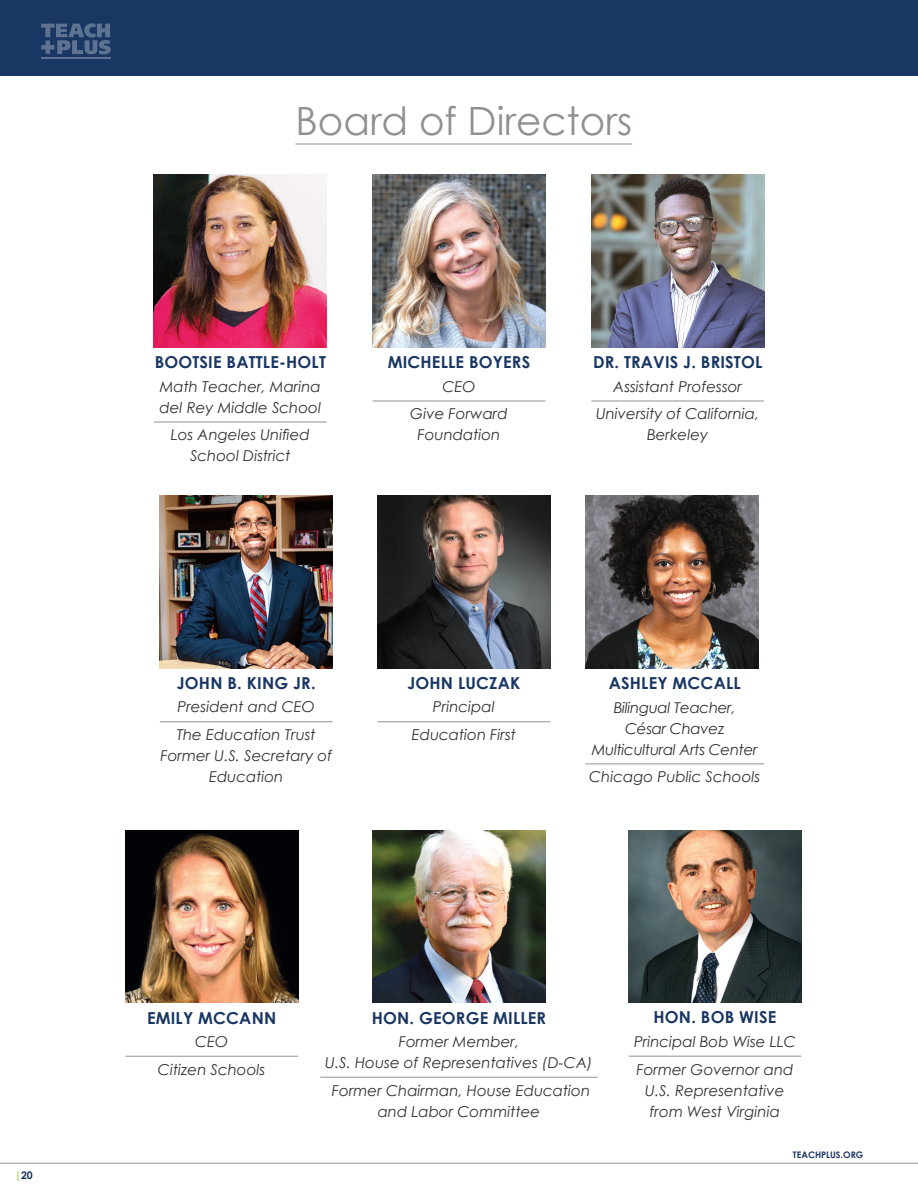
<style>
.page{position:relative;width:918px;height:1188px;background:#fff}
.page>*{position:absolute;margin:0;border:0;box-sizing:border-box;transform-origin:0 0}
.ATP_Heading{font:39px "Century Gothic";color:#8f9293}
.ATP_OpenerBLUE{font:700 16.5px "Century Gothic";letter-spacing:.01em;color:#1a3763}
.T__Body{font:italic 15px/21px "Century Gothic";color:#313232;text-align:center}
.T__Body-2{font:italic 15px/21px "Century Gothic";letter-spacing:-.02em;color:#313232;text-align:center}
.t1{font:700 10.5px "Century Gothic";color:#183663}
.t2{font:700 9px "Century Gothic";color:#1a3763}
.s1{color:#96c93f}
</style>
<div class="page">
<div style="left:0;top:0;width:918px;height:76px;background:#1a3763"></div>
<hr style="left:41px;top:57px;width:69px;height:2px;background:#fff">
<svg style="left:41px;top:23px;width:70px;height:31px"></svg>
<hr style="left:0;top:1163px;width:918px;height:1px;background:#8f9293">
<hr style="left:295px;top:144px;width:337px;height:1px;background:#8f9293">
<img style="left:154px;top:175px;width:173px;height:173px">
<hr style="left:154px;top:422px;width:173px;height:1px;background:#8f9293">
<img style="left:373px;top:175px;width:172px;height:172px">
<hr style="left:373px;top:401px;width:172px;height:1px;background:#8f9293">
<img style="left:591px;top:175px;width:173px;height:173px">
<hr style="left:591px;top:401px;width:173px;height:1px;background:#8f9293">
<img style="left:160px;top:496px;width:173px;height:172px">
<hr style="left:160px;top:721px;width:173px;height:1px;background:#8f9293">
<img style="left:377px;top:496px;width:173px;height:172px">
<hr style="left:377px;top:721px;width:173px;height:1px;background:#8f9293">
<img style="left:585px;top:496px;width:173px;height:172px">
<hr style="left:585px;top:764px;width:179px;height:1px;background:#8f9293">
<img style="left:125px;top:830px;width:173px;height:173px">
<hr style="left:125px;top:1056px;width:173px;height:1px;background:#8f9293">
<img style="left:373px;top:830px;width:172px;height:173px">
<hr style="left:320px;top:1077px;width:278px;height:1px;background:#8f9293">
<img style="left:629px;top:830px;width:172px;height:173px">
<hr style="left:629px;top:1056px;width:172px;height:1px;background:#8f9293">
<p class="t1" style="left:15px;top:1169px;width:20px"><span class="s1">|</span>20</p>
<p class="ATP_Heading" style="left:295px;top:97px;width:338px">Board of Directors</p>
<p class="ATP_OpenerBLUE" style="left:155px;top:352px;width:173px">BOOTSIE BATTLE-HOLT</p>
<p class="T__Body" style="left:160px;top:376px;width:163px;text-align:left">Math Teacher, Marina del Rey Middle School</p>
<p class="T__Body" style="left:171px;top:424px;width:140px">Los Angeles Unified<br>School District</p>
<p class="ATP_OpenerBLUE" style="left:388px;top:352px;width:144px">MICHELLE BOYERS</p>
<p class="T__Body" style="left:442px;top:376px;width:35px">CEO</p>
<p class="T__Body" style="left:410px;top:403px;width:99px">Give Forward<br>Foundation</p>
<p class="ATP_OpenerBLUE" style="left:593px;top:352px;width:171px">DR. TRAVIS J. BRISTOL</p>
<p class="T__Body" style="left:613px;top:376px;width:130px">Assistant Professor</p>
<p class="T__Body" style="left:596px;top:403px;width:165px">University of California,<br>Berkeley</p>
<p class="ATP_OpenerBLUE" style="left:177px;top:673px;width:140px">JOHN B. KING JR.</p>
<p class="T__Body" style="left:178px;top:696px;width:139px">President and CEO</p>
<p class="T__Body" style="left:160px;top:724px;width:173px">The Education Trust<br>Former U.S. Secretary of<br>Education</p>
<p class="ATP_OpenerBLUE" style="left:407px;top:673px;width:114px">JOHN LUCZAK</p>
<p class="T__Body" style="left:433px;top:696px;width:63px">Principal</p>
<p class="T__Body" style="left:412px;top:724px;width:106px">Education First</p>
<p class="ATP_OpenerBLUE" style="left:609px;top:673px;width:133px">ASHLEY MCCALL</p>
<p class="T__Body-2" style="left:592px;top:696px;width:167px">Bilingual Teacher,<br>César Chavez<br>Multicultural Arts Center</p>
<p class="T__Body" style="left:589px;top:766px;width:173px">Chicago Public Schools</p>
<p class="ATP_OpenerBLUE" style="left:147px;top:1007px;width:131px">EMILY MCCANN</p>
<p class="T__Body" style="left:195px;top:1031px;width:35px">CEO</p>
<p class="T__Body" style="left:158px;top:1059px;width:109px">Citizen Schools</p>
<p class="ATP_OpenerBLUE" style="left:372px;top:1007px;width:176px">HON. GEORGE MILLER</p>
<p class="T__Body" style="left:325px;top:1031px;width:269px">Former Member,<br>U.S. House of Representatives (D-CA)</p>
<p class="T__Body" style="left:332px;top:1080px;width:260px">Former Chairman, House Education and Labor Committee</p>
<p class="ATP_OpenerBLUE" style="left:654px;top:1007px;width:124px">HON. BOB WISE</p>
<p class="T__Body" style="left:634px;top:1031px;width:163px">Principal Bob Wise LLC</p>
<p class="T__Body" style="left:637px;top:1058px;width:158px">Former Governor and<br>U.S. Representative from West Virginia</p>
<p class="t2" style="left:793px;top:1149px;width:72px">TEACHPLUS.ORG</p>
</div>
